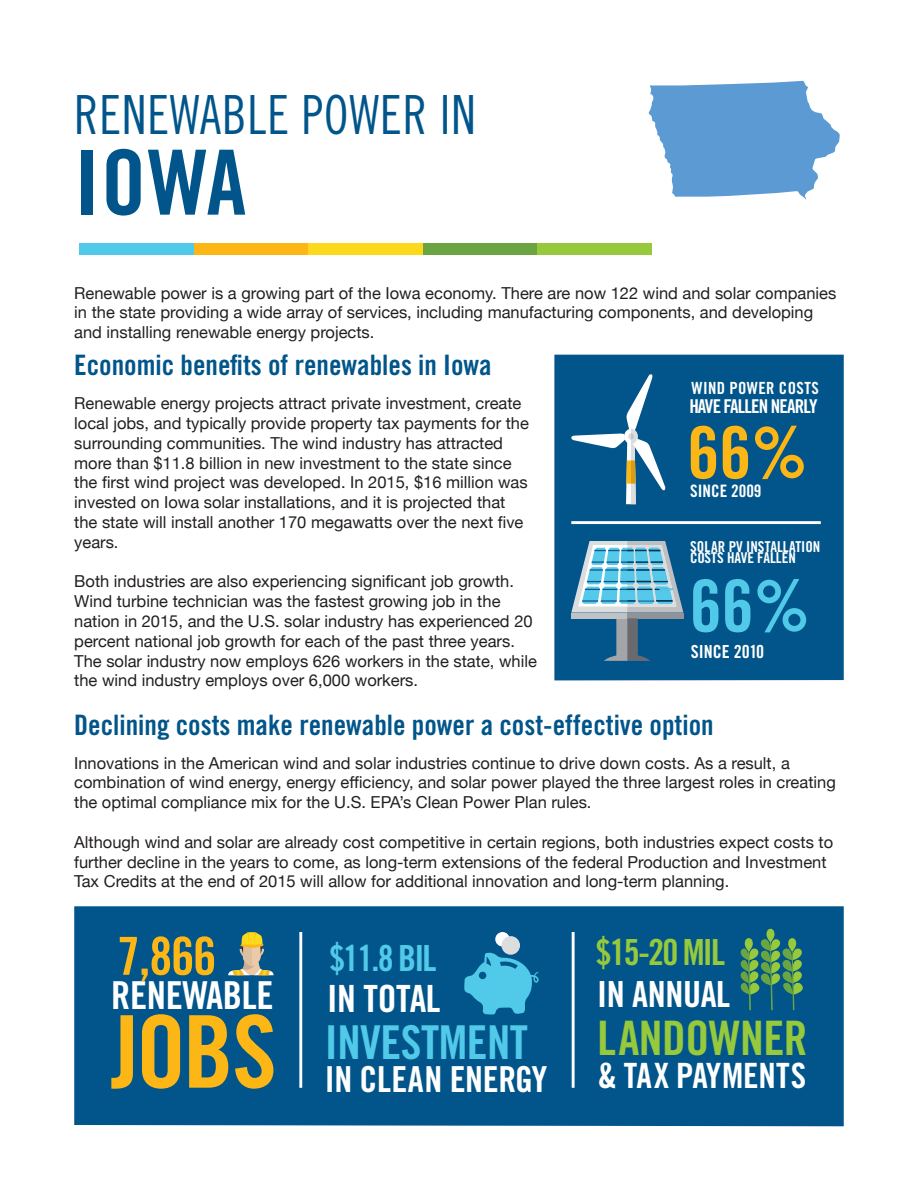
<style>
.page{position:relative;width:918px;height:1188px;background:#fff}
.page>*{position:absolute;margin:0;border:0;box-sizing:border-box;transform-origin:0 0}
.t1{font:100.35px "Trade Gothic LT Std Bd Cn 20";color:#fcb615}
.t2{font:90px "Trade Gothic LT Std Bd Cn 20";color:#01558a}
.t3{font:72px "Trade Gothic LT Std Bd Cn 20";color:#fcb615}
.t4{font:72px "Trade Gothic LT Std Bd Cn 20";color:#51c9e8}
.t5{font:54px "Trade Gothic LT Std Cn 18";letter-spacing:.02em;color:#01558a;scale:.9 1}
.t6{font:52.5px "Trade Gothic LT Std Bd Cn 20";color:#fcb615}
.t7{font:47.55px "Trade Gothic LT Std Bd Cn 20";letter-spacing:-.01em;color:#96c93c}
.t8{font:46.65px "Trade Gothic LT Std Bd Cn 20";letter-spacing:-.01em;color:#51c9e8}
.t9{font:38.55px "Trade Gothic LT Std Bd Cn 20";letter-spacing:-.01em;color:#fff}
.t10{font:37.5px "Trade Gothic LT Std Bd Cn 20";letter-spacing:-.01em;color:#fff}
.t11{font:36px "Trade Gothic LT Std Bd Cn 20";letter-spacing:-.05em;color:#96c93c}
.t12{font:36px "Trade Gothic LT Std Bd Cn 20";color:#51c9e8}
.t13{font:36px "Trade Gothic LT Std Bd Cn 20";letter-spacing:-.01em;color:#fff}
.t14{font:35.85px "Trade Gothic LT Std Bd Cn 20";letter-spacing:-.01em;color:#fff}
.t15{font:34.8px "Trade Gothic LT Std Bd Cn 20";letter-spacing:-.01em;color:#fff}
.t16{font:28.2px "Trade Gothic LT Std Bd Cn 20";color:#01558a}
.t17{font:19.05px "Trade Gothic LT Std Bd Cn 20";letter-spacing:-.04em;color:#fff}
.t18{font:18px "Trade Gothic LT Std Bd Cn 20";color:#fff}
.t19{font:17.1px "Trade Gothic LT Std Bd Cn 20";color:#fff}
.t20{font:16.8px "Trade Gothic LT Std Bd Cn 20";letter-spacing:.02em;color:#fff}
.t21{font:16.5px/19.8px "Helvetica Neue";color:#231f20}
.t22{font:15px/11.6px "Trade Gothic LT Std Bd Cn 20";color:#fff}
</style>
<div class="page">
<div style="left:79px;top:243px;width:115px;height:12px;background:#51c9e8"></div>
<div style="left:194px;top:243px;width:114px;height:12px;background:#fcb615"></div>
<div style="left:308px;top:243px;width:115px;height:12px;background:#fcd91c"></div>
<div style="left:423px;top:243px;width:114px;height:12px;background:#6ba542"></div>
<div style="left:537px;top:243px;width:115px;height:12px;background:#96c93c"></div>
<div style="left:554px;top:355px;width:290px;height:325px;background:#01558a"></div>
<svg style="left:571px;top:374px;width:95px;height:130px"></svg>
<hr style="left:571px;top:521px;width:250px;height:3px;background:#fff">
<div style="left:571px;top:613px;width:112px;height:6px;background:#c1c2c4"></div>
<div style="left:627px;top:613px;width:56px;height:6px;background:#929396"></div>
<svg style="left:604px;top:619px;width:46px;height:42px"></svg>
<div style="left:74px;top:906px;width:770px;height:220px;background:#01558a"></div>
<hr style="left:299px;top:932px;width:3px;height:156px;background:#fff">
<hr style="left:572px;top:932px;width:3px;height:156px;background:#fff">
<div style="left:495px;top:932px;width:15px;height:14px;background:#fff;border-radius:50%"></div>
<svg style="left:464px;top:953px;width:75px;height:62px;background:#309ac2"></svg>
<div style="left:501px;top:936px;width:19px;height:19px;background:#dcdddf;border-radius:50%"></div>
<svg style="left:228px;top:932px;width:45px;height:43px;background:#708b7d"></svg>
<svg style="left:740px;top:929px;width:64px;height:81px;background:#367e6a"></svg>
<svg style="left:571px;top:541px;width:112px;height:72px"></svg>
<svg style="left:648px;top:80px;width:192px;height:120px"></svg>
<h3 class="t5" style="left:74px;top:82px;width:448px">RENEWABLE POWER IN</h3>
<h2 class="t2" style="left:74px;top:128px;width:174px">IOWA</h2>
<p class="t21" style="left:74px;top:284px;width:764px">Renewable power is a growing part of the Iowa economy. There are now 122 wind and solar companies in the state providing a wide array of services, including manufacturing components, and developing and installing renewable energy projects.</p>
<h3 class="t16" style="left:74px;top:348px;width:419px">Economic benefits of renewables in Iowa</h3>
<p class="t21" style="left:74px;top:394px;width:456px">Renewable energy projects attract private investment, create local jobs, and typically provide property tax payments for the surrounding communities. The wind industry has attracted more than $11.8 billion in new investment to the state since the first wind project was developed. In 2015, $16 million was invested on Iowa solar installations, and it is projected that the state will install another 170 megawatts over the next five years.</p>
<p class="t21" style="left:74px;top:573px;width:464px">Both industries are also experiencing significant job growth.<br>Wind turbine technician was the fastest growing job in the nation in 2015, and the U.S. solar industry has experienced 20 percent national job growth for each of the past three years.<br>The solar industry now employs 626 workers in the state, while the wind industry employs over 6,000 workers.</p>
<p class="t20" style="left:692px;top:378px;width:129px">WIND POWER COSTS</p>
<p class="t17" style="left:689px;top:394px;width:130px">HAVE FALLEN NEARLY</p>
<h3 class="t3" style="left:687px;top:409px;width:121px">66%</h3>
<p class="t19" style="left:690px;top:480px;width:73px">SINCE 2009</p>
<p class="t22" style="left:690px;top:541px;width:132px">SOLAR PV INSTALLATION<br>COSTS HAVE FALLEN</p>
<h3 class="t4" style="left:690px;top:562px;width:121px">66%</h3>
<p class="t18" style="left:691px;top:641px;width:75px">SINCE 2010</p>
<h3 class="t16" style="left:74px;top:708px;width:641px">Declining costs make renewable power a cost-effective option</h3>
<p class="t21" style="left:74px;top:754px;width:763px">Innovations in the American wind and solar industries continue to drive down costs. As a result, a combination of wind energy, energy efficiency, and solar power played the three largest roles in creating the optimal compliance mix for the U.S. EPA’s Clean Power Plan rules.</p>
<p class="t21" style="left:74px;top:833px;width:761px">Although wind and solar are already cost competitive in certain regions, both industries expect costs to further decline in the years to come, as long-term extensions of the federal Production and Investment<br>Tax Credits at the end of 2015 will allow for additional innovation and long-term planning.</p>
<h3 class="t11" style="left:595px;top:931px;width:131px">$15-20 MIL</h3>
<h3 class="t13" style="left:597px;top:973px;width:135px">IN ANNUAL</h3>
<h3 class="t6" style="left:117px;top:924px;width:101px">7,866</h3>
<h3 class="t12" style="left:329px;top:936px;width:109px">$11.8 BIL</h3>
<h3 class="t9" style="left:111px;top:972px;width:164px">RENEWABLE</h3>
<h3 class="t10" style="left:327px;top:976px;width:115px">IN TOTAL</h3>
<h1 class="t1" style="left:111px;top:991px;width:167px">JOBS</h1>
<h3 class="t7" style="left:598px;top:1009px;width:212px">LANDOWNER</h3>
<h3 class="t8" style="left:325px;top:1014px;width:205px">INVESTMENT</h3>
<h3 class="t14" style="left:325px;top:1057px;width:224px">IN CLEAN ENERGY</h3>
<h3 class="t15" style="left:598px;top:1054px;width:210px">&amp; TAX PAYMENTS</h3>
</div>
